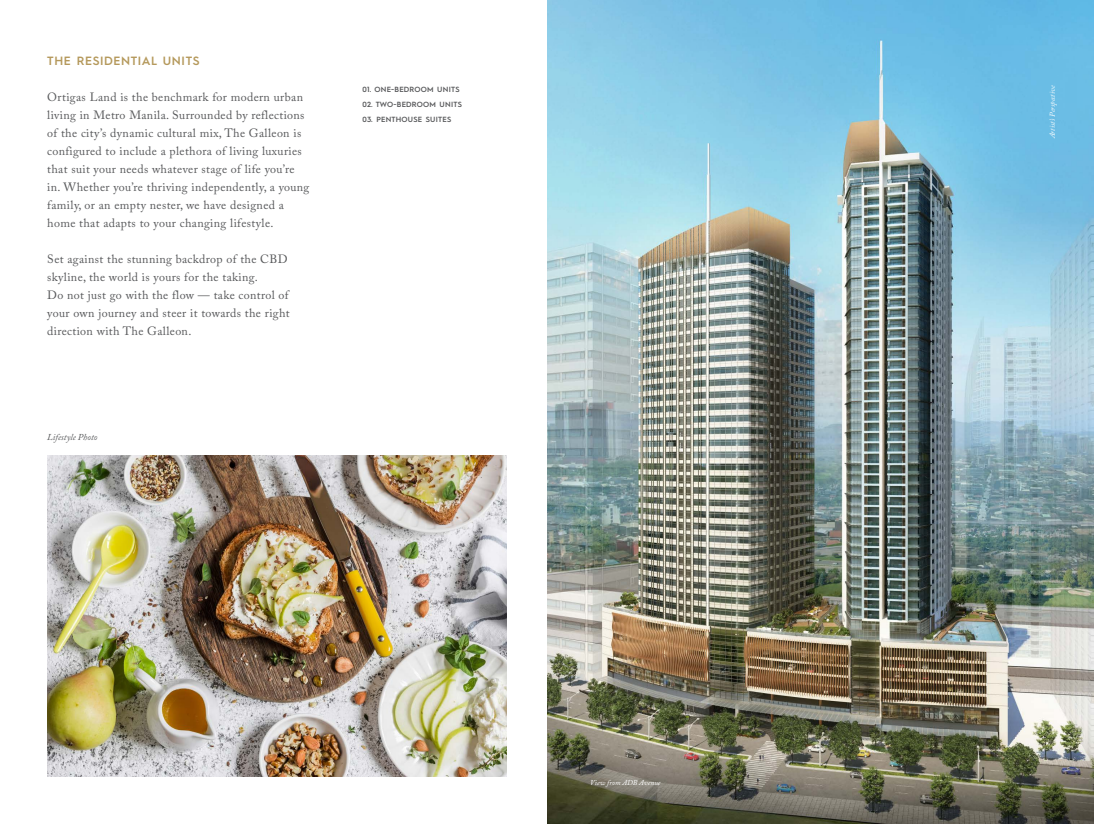
<style>
.page{position:relative;width:1094px;height:824px;background:#fff}
.page>*{position:absolute;margin:0;border:0;box-sizing:border-box;transform-origin:0 0}
.t1{font:12px/18px "Adobe Caslon Pro";letter-spacing:.03em;color:#57585a}
.t2{font:600 12px "Hurme Geometric Sans 2";letter-spacing:.05em;color:#b5995c}
.t3{font:italic 9px "Adobe Caslon Pro";color:#57585a}
.t4{font:600 7.5px "Hurme Geometric Sans 1";letter-spacing:.03em;color:#57585a}
.t5{font:italic 7.5px "Adobe Caslon Pro";color:#fff}
</style>
<div class="page">
<img style="left:47px;top:455px;width:459px;height:321px">
<img style="left:547px;top:0;width:547px;height:823px">
<p class="t2" style="left:47px;top:53px;width:154px">THE RESIDENTIAL UNITS</p>
<p class="t1" style="left:47px;top:88px;width:264px">Ortigas Land is the benchmark for modern urban living in Metro Manila. Surrounded by reflections of the city’s dynamic cultural mix, The Galleon is configured to include a plethora of living luxuries that suit your needs whatever stage of life you’re in. Whether you’re thriving independently, a young family, or an empty nester, we have designed a home that adapts to your changing lifestyle.</p>
<p class="t1" style="left:47px;top:250px;width:242px">Set against the stunning backdrop of the CBD skyline, the world is yours for the taking.</p>
<p class="t1" style="left:47px;top:286px;width:244px;text-align:justify">Do not just go with the flow — take control of your own journey and steer it towards the right direction with The Galleon.</p>
<p class="t3" style="left:47px;top:432px;width:52px">Lifestyle Photo</p>
<p class="t4" style="left:362px;top:84px;width:99px">01. ONE-BEDROOM UNITS</p>
<p class="t4" style="left:362px;top:99px;width:101px">02. TWO-BEDROOM UNITS</p>
<p class="t4" style="left:362px;top:114px;width:90px">03. PENTHOUSE SUITES</p>
<p class="t5" style="left:590px;top:777px;width:72px">View from ADB Avenue</p>
<p class="t5" style="left:1047px;top:138px;width:54px;rotate:-90deg">Artist’s Perspective</p>
</div>
